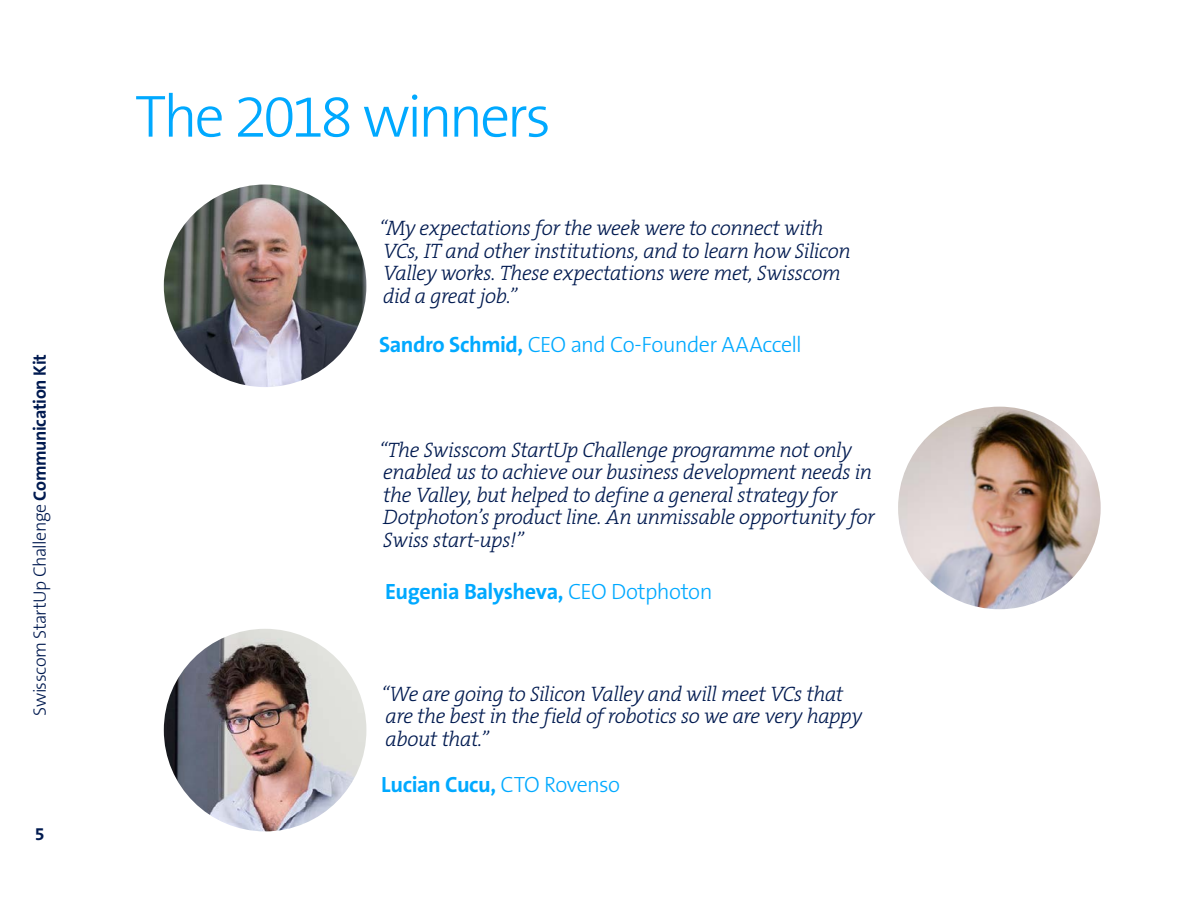
<style>
.page{position:relative;width:1200px;height:900px;background:#fff}
.page>*{position:absolute;margin:0;border:0;box-sizing:border-box;transform-origin:0 0}
.t1{font:300 60px "The Sans B W3";letter-spacing:-.06em;color:#00a9ff}
.t2{font:700 22.2px "The Sans B W7";letter-spacing:-.02em;color:#00a9ff}
.t3{font:300 22.2px "The Sans B W3";letter-spacing:-.025em;color:#00a9ff}
.t4{font:italic 300 21px/22.5px "The Serif B W3";letter-spacing:-.02em;color:#001a50}
.t5{font:300 18px "The Sans B W3";letter-spacing:-.035em;color:#001a50}
.t6{font:700 18px "The Sans B W7";color:#001a50}
.s1{font-family:"The Sans B W7";font-weight:700}
.s2{font-family:"The Sans B W3";font-weight:300}
</style>
<div class="page">
<img style="left:164px;top:184px;width:202px;height:203px;border-radius:101px">
<img style="left:164px;top:629px;width:202px;height:202px;border-radius:101px">
<img style="left:898px;top:407px;width:203px;height:202px;border-radius:101px">
<p class="t5" style="left:28px;top:716px;width:363px;rotate:-90deg">Swisscom StartUp Challenge <span class="s1">Communication Kit</span></p>
<p class="t6" style="left:35px;top:823px;width:11px">5</p>
<h1 class="t1" style="left:135px;top:78px;width:418px">The 2018 winners</h1>
<p class="t4" style="left:379px;top:217px;width:473px">“My expectations for the week were to connect with VCs, IT and other institutions, and to learn how Silicon Valley works. These expectations were met, Swisscom did a great job.”</p>
<p class="t3" style="left:379px;top:330px;width:424px"><span class="s1">Sandro Schmid,</span> CEO and Co-Founder AAAccell</p>
<p class="t4" style="left:379px;top:439px;width:497px">“The Swisscom StartUp Challenge programme not only enabled us to achieve our business development needs in the Valley, but helped to define a general strategy for Dotphoton’s product line. An unmissable opportunity for Swiss start-ups!”</p>
<p class="t2" style="left:385px;top:577px;width:329px">Eugenia Balysheva, <span class="s2">CEO Dotphoton</span></p>
<p class="t4" style="left:381px;top:682px;width:482px">“We are going to Silicon Valley and will meet VCs that are the best in the field of robotics so we are very happy about that.”</p>
<p class="t2" style="left:381px;top:770px;width:240px">Lucian Cucu, <span class="s2">CTO Rovenso</span></p>
</div>
